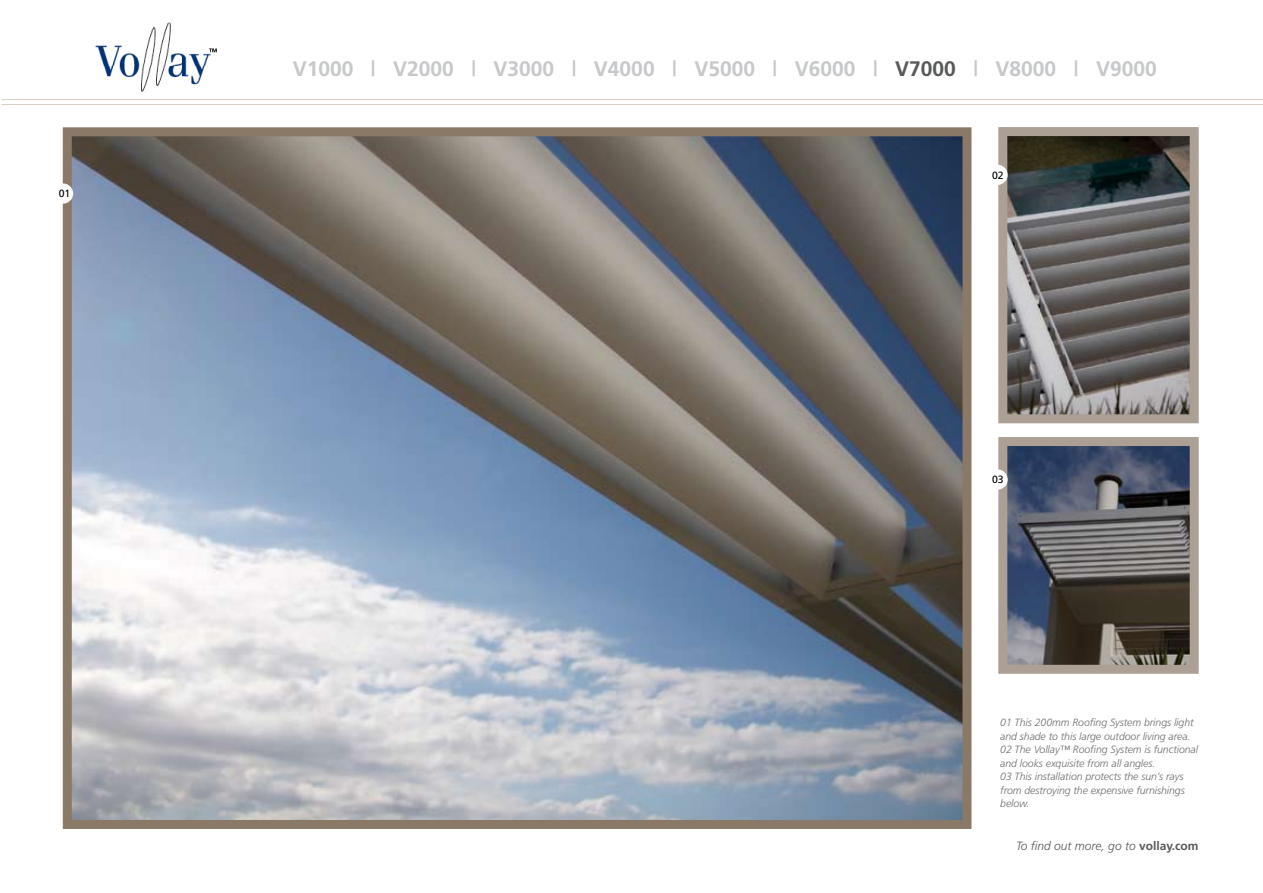
<style>
.page{position:relative;width:1263px;height:893px;background:#fff}
.page>*{position:absolute;margin:0;border:0;box-sizing:border-box;transform-origin:0 0}
.t1{font:700 21px "Frutiger";color:#c6c8ca}
.t2{font:italic 300 12px "Frutiger";color:#58595b}
.t3{font:italic 300 10.5px/13.5px "Frutiger";letter-spacing:-.005em;color:#6d6f71}
.t4{font:10.5px "Frutiger";color:#000}
.s1{color:#58595b}
.s2{font-weight:700;font-style:normal}
</style>
<div class="page">
<img style="left:1008px;top:447px;width:181px;height:217px">
<div style="left:998px;top:437px;width:201px;height:237px;border:9px solid #aca095"></div>
<img style="left:1008px;top:137px;width:181px;height:276px">
<div style="left:998px;top:127px;width:201px;height:296px;border:9px solid #aca095"></div>
<hr style="left:2px;top:99px;width:1261px;height:1px;background:#d8d0c7">
<hr style="left:2px;top:104px;width:1261px;height:1px;background:#d8d0c7">
<img style="left:73px;top:137px;width:888px;height:682px">
<div style="left:63px;top:127px;width:908px;height:702px;border:9px solid #8a7967"></div>
<div style="left:987px;top:469px;width:21px;height:21px;background:#fff;border-radius:50%"></div>
<div style="left:53px;top:183px;width:20px;height:21px;background:#fff;border-radius:50%"></div>
<div style="left:987px;top:165px;width:21px;height:20px;background:#fff;border-radius:50%"></div>
<img style="left:95px;top:22px;width:122px;height:70px">
<p class="t4" style="left:59px;top:188px;width:13px">01</p>
<h1 class="t1" style="left:293px;top:56px;width:865px">V1000 | V2000 | V3000 | V4000 | V5000 | V6000 | <span class="s1">V7000</span> | V8000 | V9000</h1>
<p class="t4" style="left:992px;top:169px;width:13px">02</p>
<p class="t4" style="left:992px;top:473px;width:13px">03</p>
<p class="t3" style="left:1000px;top:716px;width:199px">01 This 200mm Roofing System brings light and shade to this large outdoor living area.<br>02 The Vollay™ Roofing System is functional and looks exquisite from all angles.<br>03 This installation protects the sun’s rays from destroying the expensive furnishings below.</p>
<p class="t2" style="left:1016px;top:839px;width:184px">To find out more, go to <span class="s2">vollay.com</span></p>
</div>
